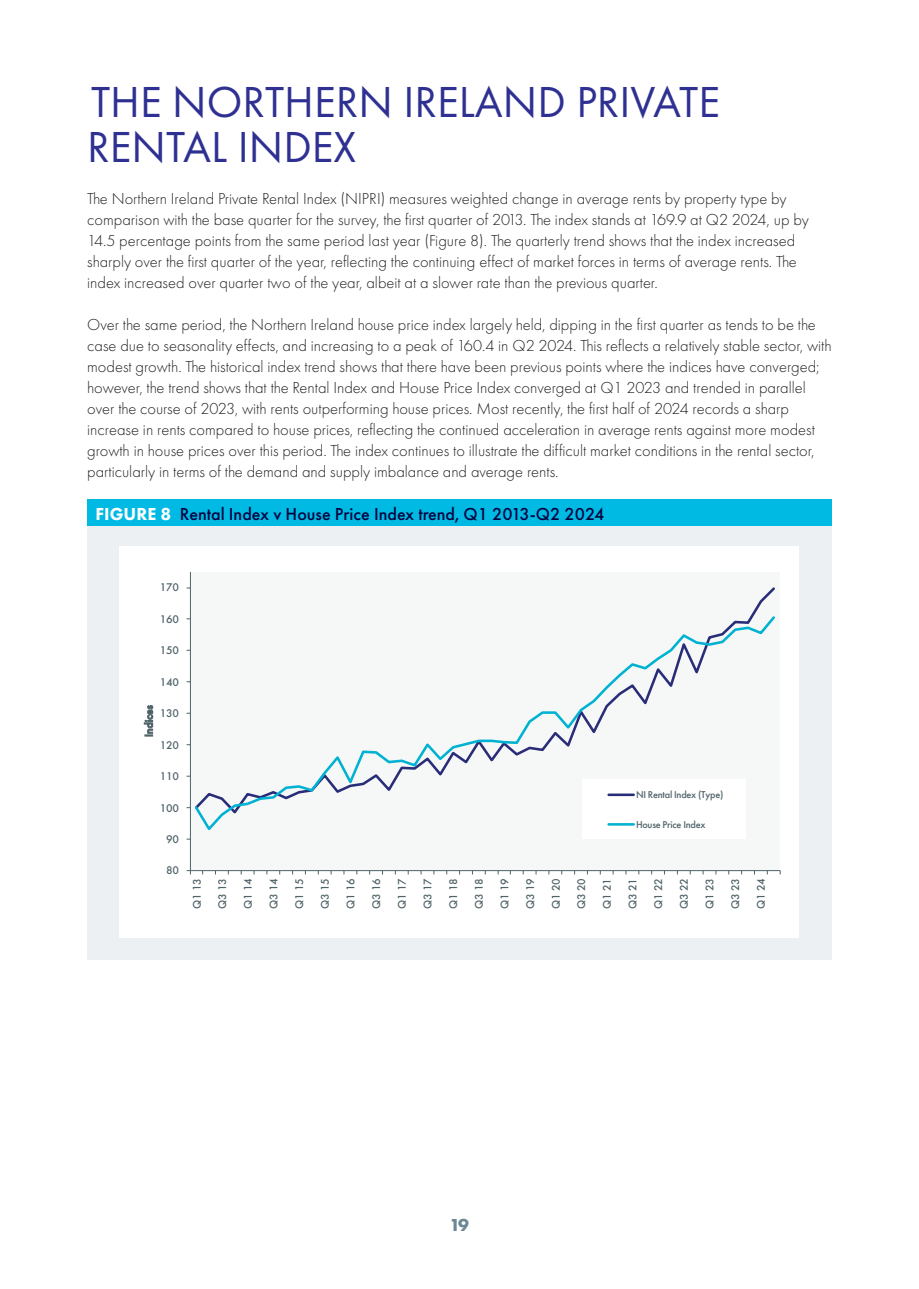
<style>
.page{position:relative;width:919px;height:1289px;background:#fff}
.page>*{position:absolute;margin:0;border:0;box-sizing:border-box;transform-origin:0 0}
.t1{font:45px/45px "Futura PT";color:#2e3092}
.t2{font:500 18px "Futura PT";color:#000541}
.t3{font:700 18px "Futura PT";color:#6d8895}
.t4{font:300 16.5px/21px "Futura PT";color:#231f20}
.t5{font:500 11.55px "Futura PT";letter-spacing:-.02em;color:#4f6369}
.t6{font:500 11.4px "Futura PT";color:#4f6369}
.t7{font:500 10.2px "Futura PT";letter-spacing:-.025em;color:#4f6369}
.s1{font-weight:800;color:#fff}
</style>
<div class="page">
<div style="left:87px;top:525px;width:744px;height:435px;background:#ecf0f3"></div>
<div style="left:119px;top:546px;width:679px;height:392px;background:#fff"></div>
<div style="left:190px;top:572px;width:590px;height:298px;background:#f6f7f7"></div>
<hr style="left:190px;top:572px;width:1px;height:298px;background:#4f6369">
<hr style="left:190px;top:870px;width:590px;height:1px;background:#4f6369">
<svg style="left:186px;top:870px;width:5px;height:4px"></svg>
<svg style="left:195px;top:614px;width:580px;height:216px"></svg>
<div style="left:581px;top:779px;width:164px;height:60px;background:#fff"></div>
<hr style="left:608px;top:793px;width:25px;height:3px;background:#292d78">
<hr style="left:608px;top:823px;width:25px;height:2px;background:#00b2d2">
<div style="left:87px;top:499px;width:744px;height:27px;background:#00bae4"></div>
<h1 class="t1" style="left:87px;top:80px;width:634px">THE NORTHERN IRELAND PRIVATE<br>RENTAL INDEX</h1>
<p class="t4" style="left:87px;top:188px;width:723px">The Northern Ireland Private Rental Index (NIPRI) measures weighted change in average rents by property type by comparison with the base quarter for the survey, the first quarter of 2013. The index stands at 169.9 at Q2 2024, up by 14.5 percentage points from the same period last year (Figure 8). The quarterly trend shows that the index increased sharply over the first quarter of the year, reflecting the continuing effect of market forces in terms of average rents. The index increased over quarter two of the year, albeit at a slower rate than the previous quarter.</p>
<p class="t4" style="left:87px;top:314px;width:746px">Over the same period, the Northern Ireland house price index largely held, dipping in the first quarter as tends to be the case due to seasonality effects, and increasing to a peak of 160.4 in Q2 2024. This reflects a relatively stable sector, with modest growth. The historical index trend shows that there have been previous points where the indices have converged; however, the trend shows that the Rental Index and House Price Index converged at Q1 2023 and trended in parallel over the course of 2023, with rents outperforming house prices. Most recently, the first half of 2024 records a sharp increase in rents compared to house prices, reflecting the continued acceleration in average rents against more modest growth in house prices over this period. The index continues to illustrate the difficult market conditions in the rental sector, particularly in terms of the demand and supply imbalance and average rents.</p>
<p class="t2" style="left:96px;top:502px;width:510px"><span class="s1">FIGURE 8</span> Rental Index v House Price Index trend, Q1 2013-Q2 2024</p>
<p class="t5" style="left:160px;top:580px;width:21px">170</p>
<p class="t5" style="left:160px;top:612px;width:21px">160</p>
<p class="t5" style="left:160px;top:643px;width:21px">150</p>
<p class="t6" style="left:142px;top:737px;width:33px;rotate:-90deg">Indices</p>
<p class="t5" style="left:160px;top:674px;width:21px">140</p>
<p class="t5" style="left:160px;top:706px;width:21px">130</p>
<p class="t5" style="left:160px;top:737px;width:21px">120</p>
<p class="t5" style="left:160px;top:769px;width:21px">110</p>
<p class="t5" style="left:160px;top:800px;width:21px">100</p>
<p class="t5" style="left:166px;top:832px;width:14px">90</p>
<p class="t5" style="left:166px;top:863px;width:14px">80</p>
<p class="t7" style="left:636px;top:788px;width:89px">NI Rental Index (Type)</p>
<p class="t7" style="left:636px;top:818px;width:71px">House Price Index</p>
<p class="t5" style="left:190px;top:908px;width:32px;rotate:-90deg">Q1 13</p>
<p class="t5" style="left:215px;top:908px;width:32px;rotate:-90deg">Q3 13</p>
<p class="t5" style="left:241px;top:908px;width:32px;rotate:-90deg">Q1 14</p>
<p class="t5" style="left:267px;top:908px;width:32px;rotate:-90deg">Q3 14</p>
<p class="t5" style="left:292px;top:908px;width:32px;rotate:-90deg">Q1 15</p>
<p class="t5" style="left:318px;top:908px;width:32px;rotate:-90deg">Q3 15</p>
<p class="t5" style="left:344px;top:908px;width:32px;rotate:-90deg">Q1 16</p>
<p class="t5" style="left:369px;top:908px;width:32px;rotate:-90deg">Q3 16</p>
<p class="t5" style="left:395px;top:908px;width:32px;rotate:-90deg">Q1 17</p>
<p class="t5" style="left:420px;top:908px;width:32px;rotate:-90deg">Q3 17</p>
<p class="t5" style="left:446px;top:908px;width:32px;rotate:-90deg">Q1 18</p>
<p class="t5" style="left:472px;top:908px;width:32px;rotate:-90deg">Q3 18</p>
<p class="t5" style="left:497px;top:908px;width:32px;rotate:-90deg">Q1 19</p>
<p class="t5" style="left:523px;top:908px;width:32px;rotate:-90deg">Q3 19</p>
<p class="t5" style="left:549px;top:908px;width:32px;rotate:-90deg">Q1 20</p>
<p class="t5" style="left:574px;top:908px;width:32px;rotate:-90deg">Q3 20</p>
<p class="t5" style="left:600px;top:908px;width:32px;rotate:-90deg">Q1 21</p>
<p class="t5" style="left:625px;top:908px;width:32px;rotate:-90deg">Q3 21</p>
<p class="t5" style="left:651px;top:908px;width:32px;rotate:-90deg">Q1 22</p>
<p class="t5" style="left:677px;top:908px;width:32px;rotate:-90deg">Q3 22</p>
<p class="t5" style="left:702px;top:908px;width:32px;rotate:-90deg">Q1 23</p>
<p class="t5" style="left:728px;top:908px;width:32px;rotate:-90deg">Q3 23</p>
<p class="t5" style="left:754px;top:908px;width:32px;rotate:-90deg">Q1 24</p>
<p class="t3" style="left:449px;top:1213px;width:21px">19</p>
</div>
